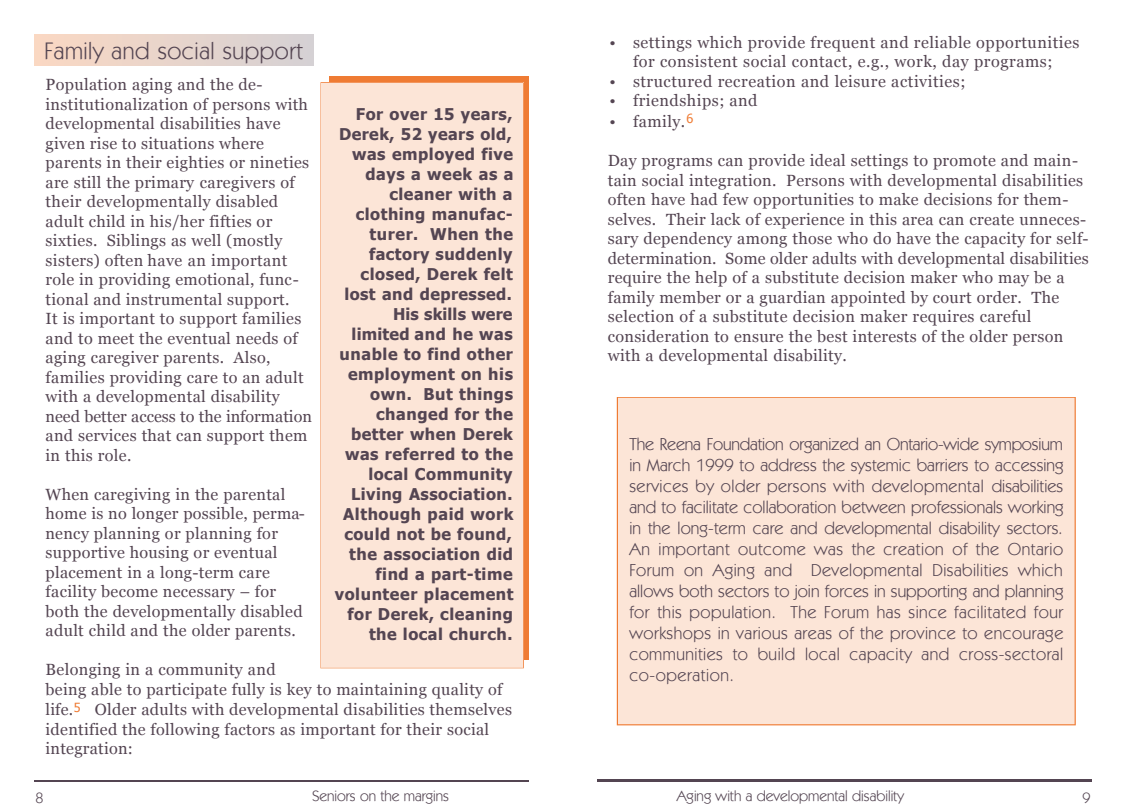
<style>
.page{position:relative;width:1125px;height:810px;background:#fff}
.page>*{position:absolute;margin:0;border:0;box-sizing:border-box;transform-origin:0 0}
.t1{font:24px "Kabel Bk BT";letter-spacing:.025em;color:#544552}
.t2{font:17.38px/21px "Kabel Bk BT";letter-spacing:.03em;color:#544552;text-align:justify}
.t3{font:16.25px/19.5px "Georgia";letter-spacing:.02em;color:#544552}
.t4{font:700 16.25px/20px "Tahoma";letter-spacing:.03em;color:#544552;text-align:right}
.t5{font:15px "Kabel Bk BT";color:#544552}
</style>
<div class="page">
<hr style="left:34px;top:781px;width:495px;height:1px;background:#544552">
<div style="left:329px;top:76px;width:200px;height:583px;background:#ef7b33"></div>
<hr style="left:597px;top:779px;width:495px;height:3px;background:#544552">
<div style="left:320px;top:82px;width:204px;height:586px;background:#fce5d7"></div>
<div style="left:617px;top:397px;width:459px;height:328px;background:#fce5d7"></div>
<h1 class="t1" style="left:44px;top:36px;width:260px">Family and social support</h1>
<p class="t3" style="left:46px;top:75px;width:268px">Population aging and the de&shy;institutionalization of persons with developmental disabilities have given rise to situations where parents in their eighties or nineties are still the primary caregivers of their developmentally disabled adult child in his/her fifties or sixties. Siblings as well (mostly sisters) often have an important role in providing emotional, func&shy;tional and instrumental support.<br>It is important to support families and to meet the eventual needs of aging caregiver parents. Also, families providing care to an adult with a developmental disability need better access to the information and services that can support them in this role.</p>
<p class="t3" style="left:46px;top:484px;width:261px">When caregiving in the parental home is no longer possible, perma&shy;nency planning or planning for supportive housing or eventual placement in a long-term care facility become necessary – for both the developmentally disabled adult child and the older parents.</p>
<p class="t3" style="left:46px;top:659px;width:468px">Belonging in a community and<br>being able to participate fully is key to maintaining quality of life.<sup>5</sup> Older adults with developmental disabilities themselves identified the following factors as important for their social integration:</p>
<p class="t4" style="left:335px;top:104px;width:180px">For over 15 years,<br>Derek, 52 years old, was employed five days a week as a cleaner with a clothing manufac&shy;turer. When the factory suddenly closed, Derek felt lost and depressed.<br>His skills were limited and he was unable to find other employment on his own. But things changed for the better when Derek was referred to the local Community<br>Living Association.<br>Although paid work could not be found, the association did find a part-time volunteer placement for Derek, cleaning the local church.</p>
<p class="t3" style="left:610px;top:33px;width:471px;text-align:center">• settings which provide frequent and reliable opportunities for consistent social contact, e.g., work, day programs;</p>
<p class="t3" style="left:610px;top:72px;width:357px">• structured recreation and leisure activities;</p>
<p class="t3" style="left:610px;top:91px;width:149px">• friendships; and</p>
<p class="t3" style="left:610px;top:112px;width:85px">• family.<sup>6</sup></p>
<p class="t3" style="left:608px;top:151px;width:483px">Day programs can provide ideal settings to promote and main&shy;tain social integration. Persons with developmental disabilities often have had few opportunities to make decisions for them&shy;selves. Their lack of experience in this area can create unneces&shy;sary dependency among those who do have the capacity for self&shy;determination. Some older adults with developmental disabilities require the help of a substitute decision maker who may be a family member or a guardian appointed by court order. The selection of a substitute decision maker requires careful consideration to ensure the best interests of the older person with a developmental disability.</p>
<p class="t2" style="left:629px;top:433px;width:436px">The Reena Foundation organized an Ontario-wide symposium in March 1999 to address the systemic barriers to accessing services by older persons with developmental disabilities and to facilitate collaboration between professionals working in the long-term care and developmental disability sectors.<br>An important outcome was the creation of the Ontario Forum on Aging and Developmental Disabilities which allows both sectors to join forces in supporting and planning for this population. The Forum has since facilitated four workshops in various areas of the province to encourage communities to build local capacity and cross-sectoral co-operation.</p>
<p class="t5" style="left:35px;top:789px;width:10px">8</p>
<p class="t5" style="left:312px;top:787px;width:138px">Seniors on the margins</p>
<p class="t5" style="left:677px;top:787px;width:229px">Aging with a developmental disability</p>
<p class="t5" style="left:1082px;top:789px;width:10px">9</p>
</div>
